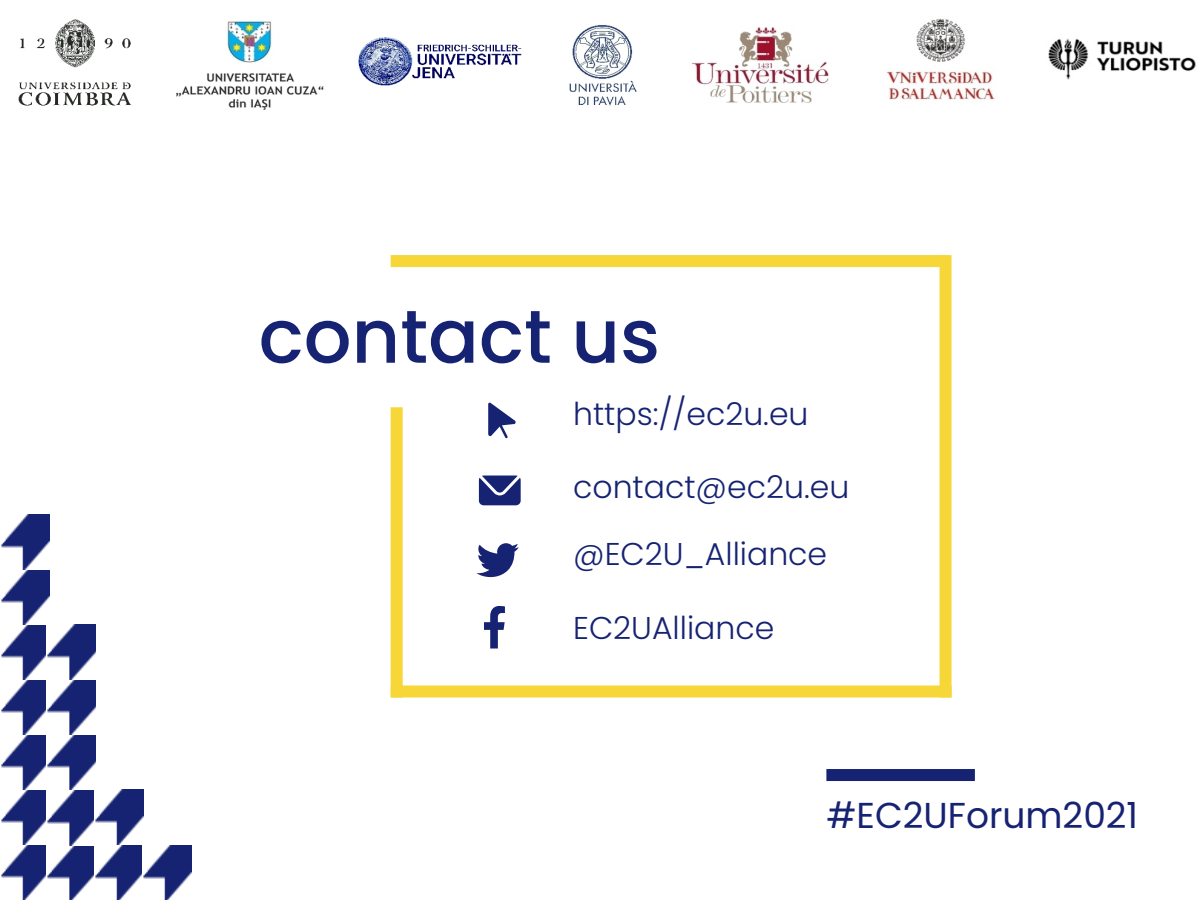
<style>
.page{position:relative;width:1200px;height:900px;background:#fff}
.page>*{position:absolute;margin:0;border:0;box-sizing:border-box;transform-origin:0 0}
.t1{font:500 75px "Poppins";color:#162372}
.t2{font:36px "Poppins";color:#162372}
.t3{font:300 31.5px "Poppins";color:#162372}
</style>
<div class="page">
<img style="left:1px;top:515px;width:49px;height:385px">
<img style="left:47px;top:625px;width:49px;height:275px">
<img style="left:94px;top:790px;width:50px;height:110px">
<img style="left:143px;top:846px;width:49px;height:54px">
<div style="left:826px;top:769px;width:149px;height:12px;background:#162372"></div>
<div style="left:391px;top:255px;width:555px;height:12px;background:#f7d638"></div>
<div style="left:391px;top:686px;width:561px;height:12px;background:#f7d638"></div>
<div style="left:940px;top:255px;width:12px;height:442px;background:#f7d638"></div>
<div style="left:391px;top:407px;width:12px;height:291px;background:#f7d638"></div>
<svg style="left:484px;top:606px;width:21px;height:43px"></svg>
<svg style="left:477px;top:543px;width:42px;height:35px"></svg>
<svg style="left:479px;top:476px;width:42px;height:29px"></svg>
<svg style="left:488px;top:402px;width:28px;height:36px"></svg>
<img style="left:18px;top:18px;width:1178px;height:92px">
<p class="t1" style="left:259px;top:293px;width:403px">contact us</p>
<p class="t3" style="left:573px;top:396px;width:237px">https://ec2u.eu</p>
<p class="t3" style="left:573px;top:469px;width:278px">contact@ec2u.eu</p>
<p class="t3" style="left:573px;top:536px;width:256px">@EC2U_Alliance</p>
<p class="t3" style="left:573px;top:610px;width:203px">EC2UAlliance</p>
<p class="t2" style="left:826px;top:795px;width:313px">#EC2UForum2021</p>
</div>
